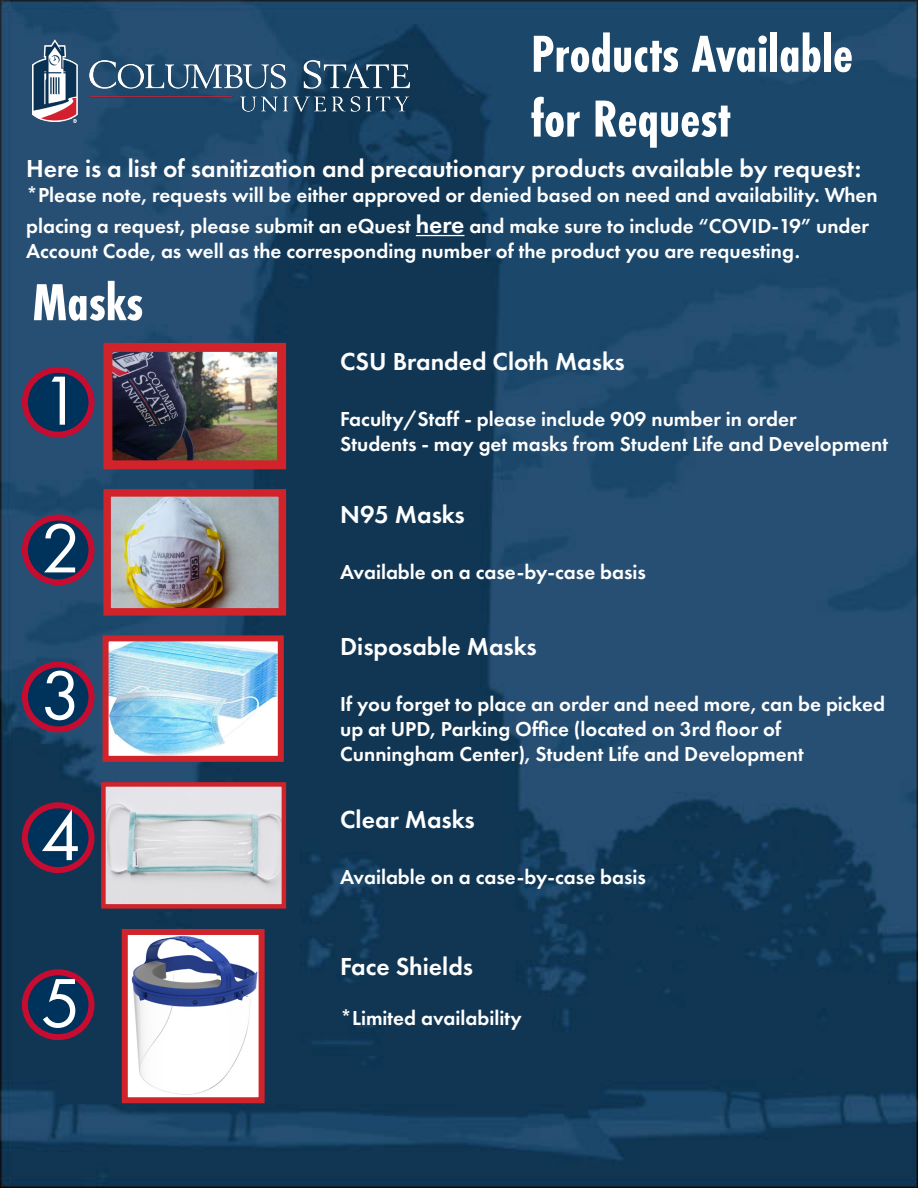
<style>
.page{position:relative;width:918px;height:1188px;background:#fff}
.page>*{position:absolute;margin:0;border:0;box-sizing:border-box;transform-origin:0 0}
.t1{font:72px "Futura PT";color:#fff}
.t2{font:700 54px "Futura PT Cond";color:#fff}
.t3{font:600 25.5px "Futura PT";color:#fff}
.t4{font:600 21px/30.6px "Futura PT";color:#fff}
.s1{font-size:25.5px}
</style>
<div class="page">
<img style="left:0;top:0;width:918px;height:1188px">
<img style="left:32px;top:40px;width:378px;height:83px">
<hr style="left:416px;top:235px;width:48px;height:1px;background:#fff">
<img style="left:113px;top:353px;width:163px;height:106px">
<div style="left:103px;top:343px;width:183px;height:126px;border:9px solid #d1232a"></div>
<img style="left:112px;top:498px;width:165px;height:109px">
<div style="left:103px;top:489px;width:183px;height:127px;border:8px solid #d1232a"></div>
<img style="left:110px;top:642px;width:167px;height:113px">
<div style="left:103px;top:635px;width:181px;height:127px;border:6px solid #d1232a"></div>
<img style="left:106px;top:787px;width:175px;height:117px">
<div style="left:101px;top:782px;width:185px;height:127px;border:4px solid #d1232a"></div>
<img style="left:129px;top:936px;width:129px;height:160px">
<div style="left:122px;top:929px;width:143px;height:174px;border:6px solid #d1232a"></div>
<div style="left:25px;top:370px;width:67px;height:65px;background:#00335b;border-radius:50%"></div>
<div style="left:22px;top:367px;width:72px;height:71px;border:6px solid #c60c30;border-radius:50%"></div>
<div style="left:25px;top:518px;width:67px;height:64px;background:#00335b;border-radius:50%"></div>
<div style="left:22px;top:515px;width:72px;height:70px;border:6px solid #c60c30;border-radius:50%"></div>
<div style="left:25px;top:665px;width:67px;height:64px;background:#00335b;border-radius:50%"></div>
<div style="left:22px;top:662px;width:72px;height:70px;border:6px solid #c60c30;border-radius:50%"></div>
<div style="left:25px;top:805px;width:67px;height:65px;background:#00335b;border-radius:50%"></div>
<div style="left:22px;top:802px;width:72px;height:71px;border:6px solid #c60c30;border-radius:50%"></div>
<div style="left:25px;top:972px;width:67px;height:65px;background:#00335b;border-radius:50%"></div>
<div style="left:22px;top:969px;width:72px;height:71px;border:6px solid #c60c30;border-radius:50%"></div>
<p class="t2" style="left:531px;top:23px;width:324px">Products Available</p>
<p class="t2" style="left:531px;top:87px;width:201px">for Request</p>
<p class="t3" style="left:26px;top:153px;width:837px">Here is a list of sanitization and precautionary products available by request:</p>
<p class="t4" style="left:26px;top:180px;width:853px">*Please note, requests will be either approved or denied based on need and availability. When placing a request, please submit an eQuest <span class="s1">here</span> and make sure to include “COVID-19” under</p>
<p class="t4" style="left:26px;top:236px;width:776px">Account Code, as well as the corresponding number of the product you are requesting.</p>
<p class="t2" style="left:32px;top:271px;width:112px">Masks</p>
<p class="t3" style="left:340px;top:346px;width:286px">CSU Branded Cloth Masks</p>
<p class="t4" style="left:340px;top:403px;width:458px">Faculty/Staff - please include 909 number in order</p>
<p class="t4" style="left:340px;top:428px;width:549px">Students - may get masks from Student Life and Development</p>
<p class="t1" style="left:40px;top:358px;width:42px">1</p>
<p class="t1" style="left:40px;top:506px;width:42px">2</p>
<p class="t1" style="left:40px;top:653px;width:42px">3</p>
<p class="t1" style="left:40px;top:793px;width:42px">4</p>
<p class="t1" style="left:40px;top:960px;width:42px">5</p>
<p class="t3" style="left:340px;top:499px;width:126px">N95 Masks</p>
<p class="t4" style="left:340px;top:557px;width:307px">Available on a case-by-case basis</p>
<p class="t3" style="left:340px;top:630px;width:198px">Disposable Masks</p>
<p class="t4" style="left:340px;top:688px;width:547px">If you forget to place an order and need more, can be picked</p>
<p class="t4" style="left:340px;top:713px;width:443px">up at UPD, Parking Office (located on 3rd floor of</p>
<p class="t4" style="left:340px;top:739px;width:465px">Cunningham Center), Student Life and Development</p>
<p class="t3" style="left:340px;top:804px;width:136px">Clear Masks</p>
<p class="t4" style="left:340px;top:861px;width:307px">Available on a case-by-case basis</p>
<p class="t3" style="left:340px;top:950px;width:135px">Face Shields</p>
<p class="t4" style="left:340px;top:1003px;width:183px">*Limited availability</p>
</div>
